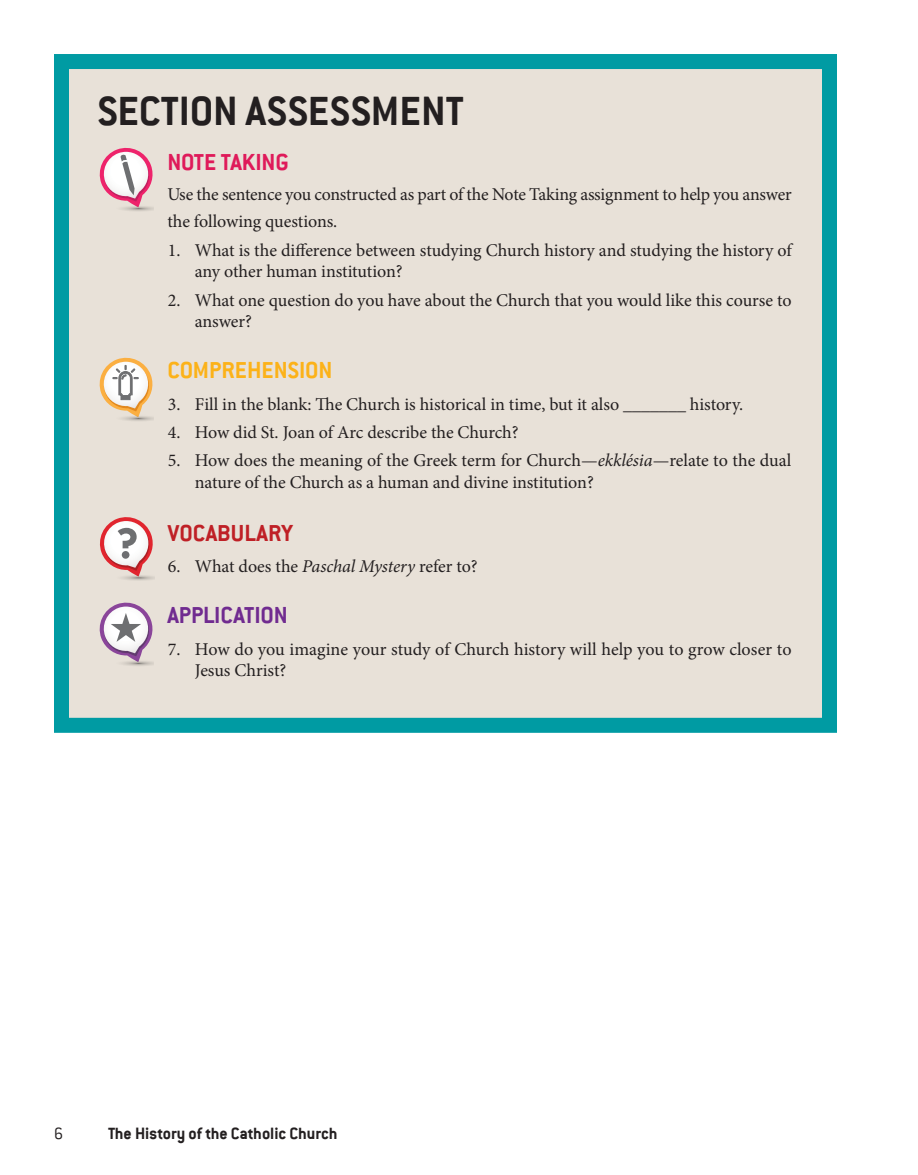
<style>
.page{position:relative;width:918px;height:1175px;background:#fff}
.page>*{position:absolute;margin:0;border:0;box-sizing:border-box;transform-origin:0 0}
.t1{font:700 45px "Conduit ITC";color:#231f20}
.t2{font:700 25.5px "Conduit ITC";color:#fcb219}
.t3{font:700 25.5px "Conduit ITC";letter-spacing:-.005em;color:#702b90}
.t4{font:700 25.5px "Conduit ITC";letter-spacing:-.005em;color:#df1a5a}
.t5{font:700 25.5px "Conduit ITC";color:#bf2026}
.t6{font:18px/21.6px "Minion Pro";letter-spacing:-.005em;color:#231f20}
.t7{font:700 18px "Conduit ITC";color:#231f20}
.t8{font:300 18px "Conduit ITC";color:#231f20}
.s1{font-style:italic}
</style>
<div class="page">
<div style="left:54px;top:54px;width:783px;height:679px;background:#e8e1d8;border:15px solid #009ba3"></div>
<svg style="left:99px;top:147px;width:55px;height:64px"></svg>
<svg style="left:99px;top:357px;width:55px;height:64px"></svg>
<svg style="left:100px;top:517px;width:54px;height:63px"></svg>
<svg style="left:99px;top:602px;width:55px;height:64px"></svg>
<h1 class="t1" style="left:98px;top:84px;width:368px">SECTION ASSESSMENT</h1>
<h2 class="t4" style="left:167px;top:147px;width:123px">NOTE TAKING</h2>
<p class="t6" style="left:167px;top:181px;width:626px;line-height:27px">Use the sentence you constructed as part of the Note Taking assignment to help you answer the following questions.</p>
<p class="t6" style="left:195px;top:239px;width:600px;text-indent:-27px">1. What is the difference between studying Church history and studying the history of any other human institution?</p>
<p class="t6" style="left:195px;top:289px;width:598px;text-indent:-27px">2. What one question do you have about the Church that you would like this course to answer?</p>
<h2 class="t2" style="left:167px;top:355px;width:167px">COMPREHENSION</h2>
<p class="t6" style="left:168px;top:393px;width:577px">3. Fill in the blank: The Church is historical in time, but it also _______ history.</p>
<p class="t6" style="left:168px;top:421px;width:352px">4. How did St. Joan of Arc describe the Church?</p>
<p class="t6" style="left:195px;top:450px;width:598px;text-indent:-27px">5. How does the meaning of the Greek term for Church—<span class="s1">ekklésia</span>—relate to the dual nature of the Church as a human and divine institution?</p>
<h2 class="t5" style="left:168px;top:518px;width:127px">VOCABULARY</h2>
<p class="t6" style="left:168px;top:556px;width:311px">6. What does the <span class="s1">Paschal Mystery</span> refer to?</p>
<h2 class="t3" style="left:167px;top:600px;width:122px">APPLICATION</h2>
<p class="t6" style="left:195px;top:638px;width:598px;text-indent:-27px">7. How do you imagine your study of Church history will help you to grow closer to<br>Jesus Christ?</p>
<p class="t8" style="left:54px;top:1123px;width:11px">6</p>
<p class="t7" style="left:108px;top:1122px;width:231px">The History of the Catholic Church</p>
</div>
